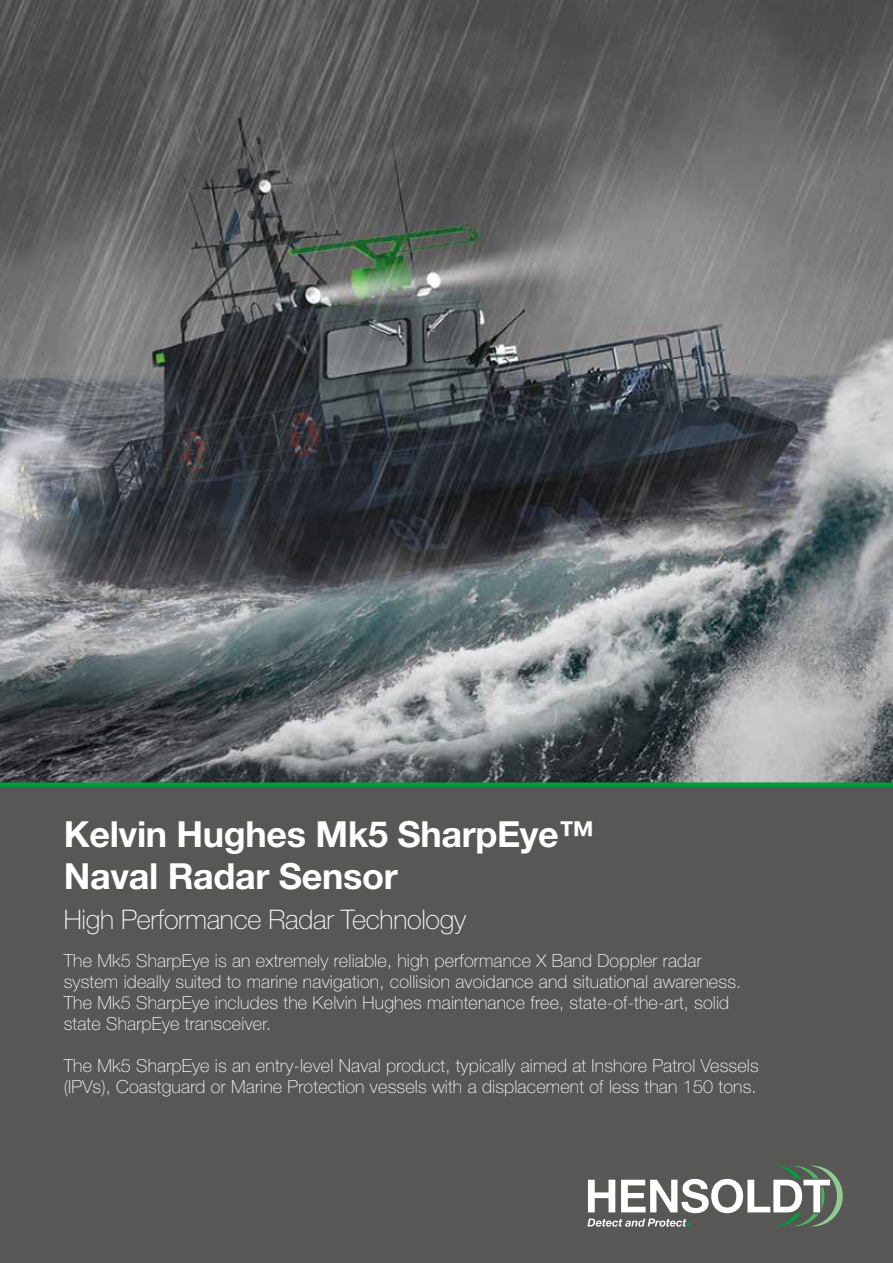
<style>
.page{position:relative;width:893px;height:1263px;background:#fff}
.page>*{position:absolute;margin:0;border:0;box-sizing:border-box;transform-origin:0 0}
.t1{font:700 36px/42px "Helvetica Neue LT Std";letter-spacing:-.01em;color:#fff}
.t2{font:100 27px "Helvetica Neue LT Std";letter-spacing:-.01em;color:#fff}
.t3{font:100 18px/21px "Helvetica Neue LT Std";letter-spacing:.01em;color:#fff}
</style>
<div class="page">
<img style="left:0;top:0;width:893px;height:782px">
<div style="left:0;top:787px;width:893px;height:476px;background:#575756"></div>
<div style="left:0;top:782px;width:893px;height:5px;background:#009d3d"></div>
<svg style="left:587px;top:1165px;width:256px;height:61px"></svg>
<h1 class="t1" style="left:64px;top:812px;width:532px">Kelvin Hughes Mk5 SharpEye™<br>Naval Radar Sensor</h1>
<h2 class="t2" style="left:64px;top:904px;width:404px">High Performance Radar Technology</h2>
<p class="t3" style="left:64px;top:950px;width:679px">The Mk5 SharpEye is an extremely reliable, high performance X Band Doppler radar system ideally suited to marine navigation, collision avoidance and situational awareness.<br>The Mk5 SharpEye includes the Kelvin Hughes maintenance free, state-of-the-art, solid state SharpEye transceiver.</p>
<p class="t3" style="left:64px;top:1055px;width:696px">The Mk5 SharpEye is an entry-level Naval product, typically aimed at Inshore Patrol Vessels (IPVs), Coastguard or Marine Protection vessels with a displacement of less than 150 tons.</p>
</div>
